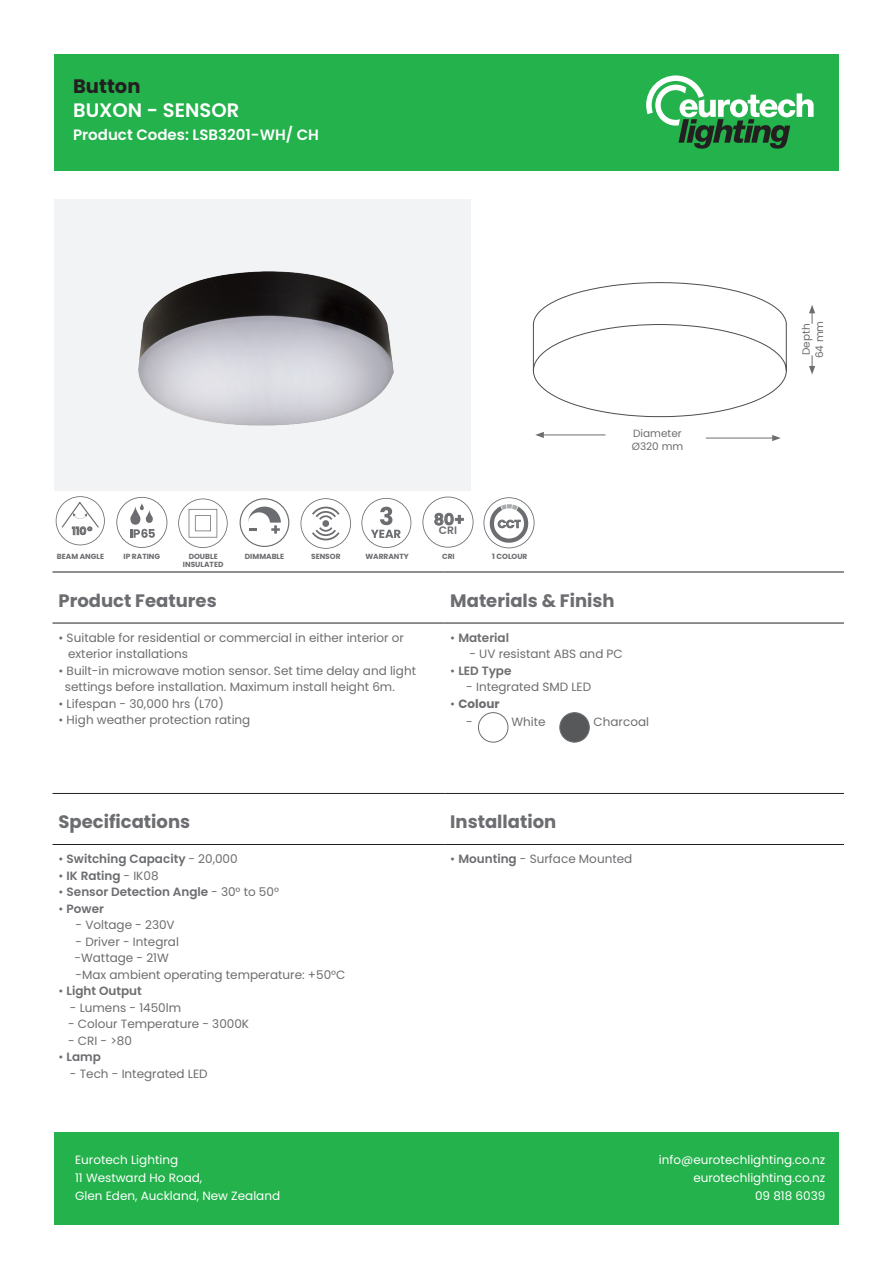
<style>
.page{position:relative;width:893px;height:1263px;background:#fff}
.page>*{position:absolute;margin:0;border:0;box-sizing:border-box;transform-origin:0 0}
.t1{font:600 19.5px "Poppins";color:#fff}
.t2{font:700 19.5px "Poppins";color:#231f20}
.t3{font:700 18px "Poppins";color:#6c6d70}
.t4{font:600 15.6px "Poppins";color:#6c6d70}
.t5{font:600 15px "Poppins";color:#fff}
.t6{font:12px/16.5px "Poppins";color:#6c6d70}
.t7{font:12px/18px "Poppins";color:#fff}
.t8{font:600 12px "Poppins";color:#6c6d70}
.t9{font:700 12px "Poppins";color:#6c6d70}
.t10{font:600 10.8px "Poppins";color:#6c6d70}
.t11{font:10.5px/13.5px "Poppins";color:#6c6d70}
.t12{font:600 10.5px "Poppins";color:#6c6d70}
.Icon_Labels{font:700 7.5px "Poppins";color:#6c6d70}
.s1{font-weight:400}
.s2{font-weight:600}
</style>
<div class="page">
<div style="left:54px;top:54px;width:785px;height:116px;background:#23b24b"></div>
<div style="left:54px;top:1132px;width:785px;height:93px;background:#23b24b"></div>
<svg style="left:646px;top:75px;width:168px;height:74px"></svg>
<div style="left:54px;top:199px;width:417px;height:292px;background:#f2f3f4"></div>
<div style="left:478px;top:712px;width:30px;height:30px;border:1px solid #6c6d70;border-radius:50%"></div>
<hr style="left:53px;top:572px;width:391px;height:1px;background:#231f20">
<hr style="left:444px;top:572px;width:400px;height:1px;background:#231f20">
<hr style="left:53px;top:623px;width:391px;height:1px;background:#231f20">
<hr style="left:444px;top:623px;width:400px;height:1px;background:#231f20">
<hr style="left:53px;top:793px;width:391px;height:1px;background:#231f20">
<hr style="left:444px;top:793px;width:400px;height:1px;background:#231f20">
<hr style="left:53px;top:844px;width:391px;height:1px;background:#231f20">
<hr style="left:444px;top:844px;width:400px;height:1px;background:#231f20">
<svg style="left:483px;top:497px;width:51px;height:51px"></svg>
<svg style="left:422px;top:497px;width:51px;height:51px"></svg>
<svg style="left:178px;top:498px;width:50px;height:50px"></svg>
<svg style="left:56px;top:496px;width:49px;height:49px"></svg>
<svg style="left:361px;top:498px;width:50px;height:50px"></svg>
<div style="left:560px;top:713px;width:29px;height:29px;background:#57585a;border-radius:50%"></div>
<div style="left:560px;top:712px;width:29px;height:30px;border:1px solid #6c6d70;border-radius:50%"></div>
<hr style="left:541px;top:435px;width:64px;height:1px;background:#6c6d70">
<svg style="left:535px;top:432px;width:9px;height:6px"></svg>
<hr style="left:706px;top:438px;width:69px;height:1px;background:#6c6d70">
<svg style="left:772px;top:435px;width:9px;height:6px"></svg>
<svg style="left:809px;top:355px;width:6px;height:19px"></svg>
<svg style="left:809px;top:305px;width:6px;height:19px"></svg>
<svg style="left:533px;top:282px;width:254px;height:135px"></svg>
<hr style="left:533px;top:324px;width:1px;height:47px;background:#4d4d4d">
<img style="left:138px;top:271px;width:256px;height:155px">
<svg style="left:116px;top:497px;width:51px;height:51px"></svg>
<svg style="left:300px;top:498px;width:51px;height:51px"></svg>
<div style="left:322px;top:520px;width:7px;height:7px;background:#6c6d70;border-radius:50%"></div>
<div style="left:309px;top:507px;width:34px;height:33px;border:2px solid #6c6d70;border-radius:50%"></div>
<div style="left:313px;top:511px;width:25px;height:25px;border:2px solid #6c6d70;border-radius:50%"></div>
<div style="left:318px;top:515px;width:16px;height:17px;border:2px solid #6c6d70;border-radius:50%"></div>
<svg style="left:240px;top:498px;width:49px;height:49px"></svg>
<p class="t2" style="left:73px;top:74px;width:69px">Button</p>
<p class="t1" style="left:73px;top:99px;width:168px">BUXON - SENSOR</p>
<p class="t5" style="left:73px;top:126px;width:247px">Product Codes: LSB3201-WH/ CH</p>
<p class="t4" style="left:434px;top:510px;width:32px">80+</p>
<p class="t10" style="left:498px;top:518px;width:24px">CCT</p>
<p class="t12" style="left:72px;top:525px;width:16px">110</p>
<p class="t10" style="left:439px;top:524px;width:20px">CRI</p>
<p class="Icon_Labels" style="left:57px;top:552px;width:49px">BEAM ANGLE</p>
<p class="Icon_Labels" style="left:124px;top:552px;width:38px">IP RATING</p>
<p class="Icon_Labels" style="left:189px;top:552px;width:30px">DOUBLE</p>
<p class="Icon_Labels" style="left:183px;top:560px;width:42px">INSULATED</p>
<p class="Icon_Labels" style="left:245px;top:552px;width:41px">DIMMABLE</p>
<p class="Icon_Labels" style="left:311px;top:552px;width:31px">SENSOR</p>
<p class="Icon_Labels" style="left:365px;top:552px;width:45px">WARRANTY</p>
<p class="Icon_Labels" style="left:442px;top:552px;width:14px">CRI</p>
<p class="Icon_Labels" style="left:492px;top:552px;width:37px">1 COLOUR</p>
<p class="t11" style="left:633px;top:426px;width:50px">Diameter</p>
<p class="t11" style="left:632px;top:440px;width:53px">Ø320 mm</p>
<p class="t3" style="left:59px;top:590px;width:160px">Product Features</p>
<p class="t3" style="left:450px;top:590px;width:166px">Materials &amp; Finish</p>
<p class="t6" style="left:59px;top:629px;width:347px">• Suitable for residential or commercial in either interior or</p>
<p class="t6" style="left:68px;top:646px;width:122px">exterior installations</p>
<p class="t6" style="left:59px;top:662px;width:359px">• Built-in microwave motion sensor. Set time delay and light</p>
<p class="t6" style="left:65px;top:679px;width:331px">settings before installation. Maximum install height 6m.</p>
<p class="t6" style="left:59px;top:695px;width:167px">• Lifespan - 30,000 hrs (L70)</p>
<p class="t6" style="left:59px;top:712px;width:193px">• High weather protection rating</p>
<p class="t8" style="left:450px;top:630px;width:60px"><span class="s1">•</span> Material</p>
<p class="t6" style="left:469px;top:646px;width:155px">- UV resistant ABS and PC</p>
<p class="t8" style="left:450px;top:663px;width:63px"><span class="s1">•</span> LED Type</p>
<p class="t6" style="left:466px;top:679px;width:126px">- Integrated SMD LED</p>
<p class="t9" style="left:450px;top:696px;width:51px"><span class="s1">•</span> Colour</p>
<p class="t6" style="left:466px;top:713px;width:8px">-</p>
<p class="t6" style="left:511px;top:713px;width:36px">White</p>
<p class="t6" style="left:594px;top:713px;width:57px">Charcoal</p>
<p class="t3" style="left:59px;top:812px;width:133px">Specifications</p>
<p class="t3" style="left:450px;top:812px;width:108px">Installation</p>
<p class="t8" style="left:59px;top:852px;width:181px"><span class="s1">•</span> Switching Capacity <span class="s1">- 20,000</span></p>
<p class="t8" style="left:59px;top:868px;width:102px"><span class="s1">•</span> IK Rating <span class="s1">- IK08</span></p>
<p class="t8" style="left:59px;top:885px;width:222px"><span class="s1">•</span> Sensor Detection Angle <span class="s1">- 30° to 50°</span></p>
<p class="t8" style="left:59px;top:901px;width:47px"><span class="s1">•</span> Power</p>
<p class="t6" style="left:76px;top:917px;width:101px">- Voltage - 230V</p>
<p class="t6" style="left:75px;top:933px;width:106px">- Driver - Integral -Wattage - 21W</p>
<p class="t6" style="left:76px;top:966px;width:271px">-Max ambient operating temperature: +50°C</p>
<p class="t8" style="left:59px;top:984px;width:85px"><span class="s1">•</span> Light Output</p>
<p class="t6" style="left:70px;top:999px;width:113px">- Lumens - 1450lm</p>
<p class="t6" style="left:68px;top:1016px;width:183px">- Colour Temperature - 3000K</p>
<p class="t6" style="left:68px;top:1032px;width:65px">- CRI - &gt;80</p>
<p class="t8" style="left:59px;top:1050px;width:44px"><span class="s1">•</span> Lamp</p>
<p class="t6" style="left:70px;top:1065px;width:139px">- Tech - Integrated LED</p>
<p class="t6" style="left:450px;top:851px;width:184px">• <span class="s2">Mounting</span> - Surface Mounted</p>
<p class="t11" style="left:799px;top:358px;width:39px;rotate:-90deg">Depth<br>64 mm</p>
<p class="t7" style="left:75px;top:1151px;width:207px">Eurotech Lighting<br>11 Westward Ho Road,<br>Glen Eden, Auckland, New Zealand</p>
<p class="t7" style="left:659px;top:1151px;width:168px;text-align:right">info@eurotechlighting.co.nz eurotechlighting.co.nz<br>09 818 6039</p>
</div>
